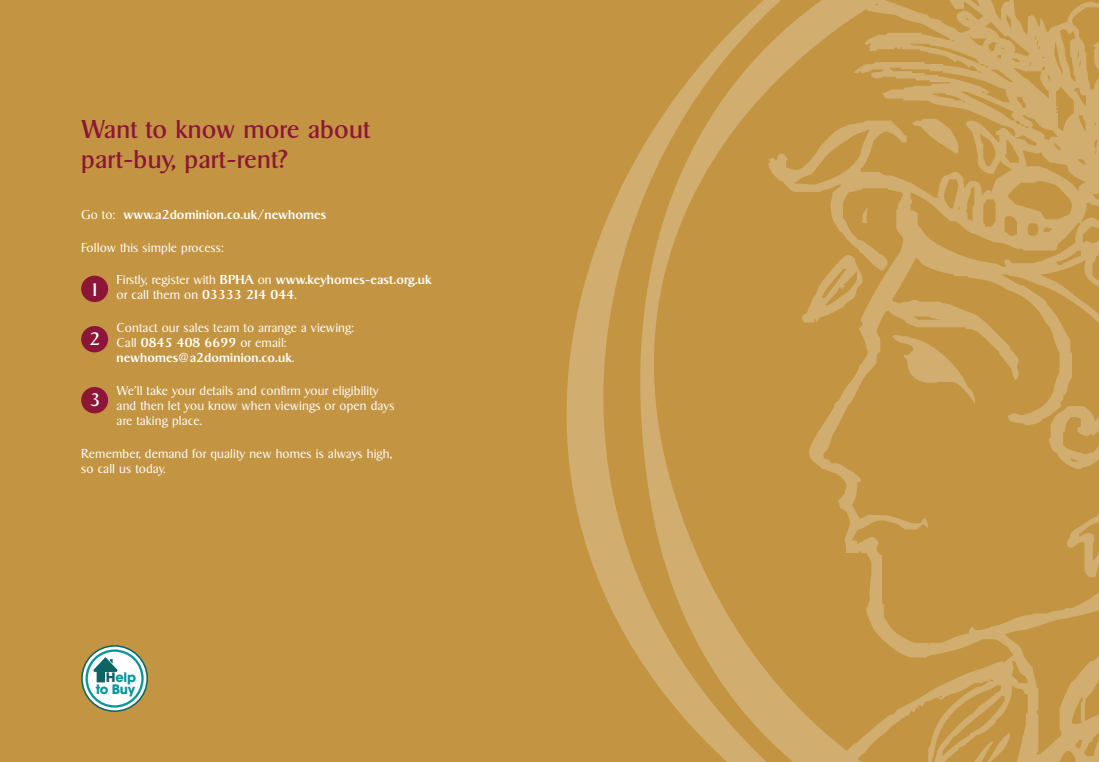
<style>
.page{position:relative;width:1099px;height:762px;background:#fff}
.page>*{position:absolute;margin:0;border:0;box-sizing:border-box;transform-origin:0 0}
.t1{font:25px/30px "Sigvar Serial";letter-spacing:.01em;color:#8d1537;scale:1.05 1}
.t2{font:17.5px "Sigvar Serial";color:#fff;scale:1.05 1}
.t3{font:700 13px/11.6px "ITC Avant Garde Pro";letter-spacing:-.025em;color:#069697;text-align:right}
.t4{font:300 12.5px/15px "Sigvar Serial";letter-spacing:.01em;color:#fff;scale:1.05 1}
.t5{font:500 12.5px/15px "Sigvar Serial";letter-spacing:.01em;color:#fff;scale:1.05 1}
.s1{font-weight:300}
.s2{font-weight:500}
.s3{color:#0c6464}
</style>
<div class="page">
<div style="left:0;top:0;width:1098px;height:762px;background:#c39542"></div>
<svg style="left:566px;top:0;width:532px;height:762px"></svg>
<svg style="left:82px;top:646px;width:65px;height:65px;background:#dceeee"></svg>
<div style="left:81px;top:645px;width:67px;height:67px;border:2px solid #0c6464;border-radius:50%"></div>
<div style="left:85px;top:649px;width:59px;height:58px;border:2px solid #069697;border-radius:50%"></div>
<svg style="left:93px;top:657px;width:25px;height:25px"></svg>
<div style="left:105px;top:672px;width:19px;height:11px;background:#fff"></div>
<div style="left:81px;top:276px;width:27px;height:26px;background:#8d1537;border-radius:50%"></div>
<div style="left:81px;top:387px;width:27px;height:26px;background:#8d1537;border-radius:50%"></div>
<div style="left:81px;top:326px;width:27px;height:26px;background:#8d1537;border-radius:50%"></div>
<h1 class="t1" style="left:81px;top:114px;width:277px">Want to know more about part-buy, part-rent?</h1>
<p class="t5" style="left:81px;top:207px;width:235px"><span class="s1">Go to:</span> www.a2dominion.co.uk/newhomes</p>
<p class="t4" style="left:81px;top:240px;width:137px">Follow this simple process:</p>
<p class="t5" style="left:117px;top:272px;width:301px"><span class="s1">Firstly, register with</span> BPHA <span class="s1">on</span> www.keyhomes-east.org.uk <span class="s1">or call them on</span> 03333 214 044<span class="s1">.</span></p>
<p class="t4" style="left:117px;top:320px;width:228px">Contact our sales team to arrange a viewing:<br>Call <span class="s2">0845 408 6699</span> or email: <span class="s2">newhomes@a2dominion.co.uk</span>.</p>
<p class="t4" style="left:117px;top:383px;width:266px">We’ll take your details and confirm your eligibility and then let you know when viewings or open days are taking place.</p>
<p class="t4" style="left:81px;top:446px;width:298px">Remember, demand for quality new homes is always high, so call us today.</p>
<h2 class="t2" style="left:89px;top:279px;width:12px">1</h2>
<h2 class="t2" style="left:89px;top:329px;width:12px">2</h2>
<h2 class="t2" style="left:90px;top:389px;width:12px">3</h2>
<p class="t3" style="left:96px;top:672px;width:42px"><span class="s3">H</span>elp to Buy</p>
</div>
